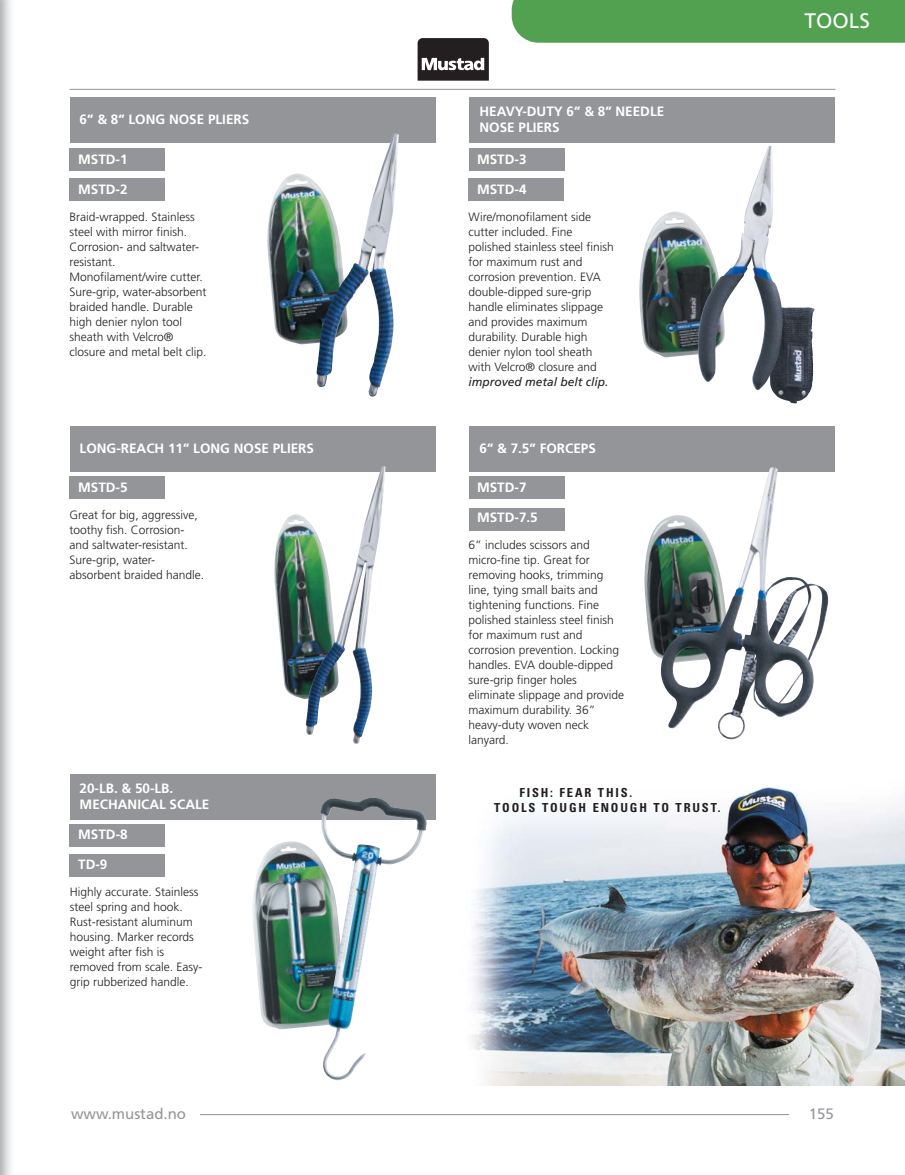
<style>
.page{position:relative;width:905px;height:1175px;background:#fff}
.page>*{position:absolute;margin:0;border:0;box-sizing:border-box;transform-origin:0 0}
.t1{font:21px "Frutiger";color:#fff}
.t2{font:15px "Frutiger";color:#939598}
.t3{font:700 13.5px/16.2px "Frutiger";color:#fff}
.t4{font:700 condensed 12.45px/15.5px "Univers";letter-spacing:.15em;color:#231f20}
.t5{font:300 12px/15px "Frutiger";color:#231f20}
.t6{font:italic 12px "Frutiger";color:#231f20}
</style>
<div class="page">
<div style="left:469px;top:508px;width:95px;height:22px;background:#939598"></div>
<div style="left:468px;top:178px;width:95px;height:23px;background:#939598"></div>
<div style="left:469px;top:148px;width:95px;height:23px;background:#939598"></div>
<div style="left:70px;top:824px;width:95px;height:23px;background:#939598"></div>
<div style="left:70px;top:854px;width:95px;height:23px;background:#939598"></div>
<div style="left:70px;top:775px;width:365px;height:45px;background:#939598"></div>
<div style="left:70px;top:476px;width:95px;height:23px;background:#939598"></div>
<div style="left:70px;top:178px;width:95px;height:23px;background:#939598"></div>
<div style="left:70px;top:148px;width:95px;height:23px;background:#939598"></div>
<div style="left:70px;top:98px;width:365px;height:45px;background:#939598"></div>
<div style="left:469px;top:98px;width:366px;height:45px;background:#939598"></div>
<div style="left:70px;top:427px;width:365px;height:45px;background:#939598"></div>
<div style="left:469px;top:476px;width:95px;height:23px;background:#939598"></div>
<div style="left:469px;top:427px;width:366px;height:45px;background:#939598"></div>
<svg style="left:417px;top:38px;width:72px;height:43px;background:#494546"></svg>
<hr style="left:70px;top:1114px;width:765px;height:1px;background:#939598">
<div style="left:70px;top:1106px;width:130px;height:21px;background:#fff"></div>
<div style="left:788px;top:1106px;width:47px;height:21px;background:#fff"></div>
<div style="left:511px;top:0;width:393px;height:43px;background:#51a150"></div>
<img style="left:639px;top:211px;width:57px;height:146px">
<img style="left:772px;top:307px;width:42px;height:96px">
<img style="left:696px;top:145px;width:88px;height:245px">
<img style="left:274px;top:514px;width:31px;height:185px">
<img style="left:305px;top:466px;width:80px;height:278px">
<img style="left:252px;top:841px;width:68px;height:188px">
<img style="left:320px;top:798px;width:107px;height:283px">
<img style="left:267px;top:173px;width:49px;height:171px">
<img style="left:316px;top:133px;width:83px;height:264px">
<img style="left:472px;top:729px;width:432px;height:356px">
<img style="left:719px;top:584px;width:109px;height:154px">
<img style="left:644px;top:525px;width:14px;height:132px">
<img style="left:658px;top:467px;width:156px;height:262px">
<hr style="left:70px;top:89px;width:765px;height:1px;background:#939598">
<p class="t3" style="left:80px;top:112px;width:171px">6” &amp; 8” LONG NOSE PLIERS</p>
<p class="t3" style="left:479px;top:104px;width:186px">HEAVY-DUTY 6” &amp; 8” NEEDLE<br>NOSE PLIERS</p>
<p class="t3" style="left:78px;top:152px;width:51px">MSTD-1</p>
<p class="t3" style="left:78px;top:182px;width:51px">MSTD-2</p>
<p class="t5" style="left:70px;top:210px;width:138px">Braid-wrapped. Stainless steel with mirror finish.<br>Corrosion- and saltwater&shy;resistant.<br>Monofilament/wire cutter.<br>Sure-grip, water-absorbent braided handle. Durable high denier nylon tool sheath with Velcro® closure and metal belt clip.</p>
<p class="t3" style="left:477px;top:152px;width:51px">MSTD-3</p>
<p class="t3" style="left:477px;top:182px;width:51px">MSTD-4</p>
<p class="t5" style="left:468px;top:210px;width:147px">Wire/monofilament side cutter included. Fine polished stainless steel finish for maximum rust and corrosion prevention. EVA double-dipped sure-grip handle eliminates slippage and provides maximum durability. Durable high denier nylon tool sheath with Velcro® closure and</p>
<p class="t6" style="left:468px;top:377px;width:141px">improved metal belt clip.</p>
<p class="t3" style="left:80px;top:441px;width:236px">LONG-REACH 11” LONG NOSE PLIERS</p>
<p class="t3" style="left:479px;top:441px;width:118px">6” &amp; 7.5” FORCEPS</p>
<p class="t3" style="left:78px;top:480px;width:51px">MSTD-5</p>
<p class="t5" style="left:70px;top:508px;width:136px">Great for big, aggressive, toothy fish. Corrosion&shy;and saltwater-resistant.<br>Sure-grip, water&shy;absorbent braided handle.</p>
<p class="t3" style="left:80px;top:781px;width:131px">20-LB. &amp; 50-LB.<br>MECHANICAL SCALE</p>
<p class="t3" style="left:78px;top:827px;width:51px">MSTD-8</p>
<p class="t3" style="left:78px;top:857px;width:31px">TD-9</p>
<p class="t5" style="left:70px;top:885px;width:134px">Highly accurate. Stainless steel spring and hook.<br>Rust-resistant aluminum housing. Marker records weight after fish is removed from scale. Easy&shy;grip rubberized handle.</p>
<p class="t3" style="left:477px;top:480px;width:51px">MSTD-7</p>
<p class="t3" style="left:477px;top:510px;width:62px">MSTD-7.5</p>
<p class="t5" style="left:468px;top:538px;width:157px">6” includes scissors and micro-fine tip. Great for removing hooks, trimming line, tying small baits and tightening functions. Fine polished stainless steel finish for maximum rust and corrosion prevention. Locking handles. EVA double-dipped sure-grip finger holes eliminate slippage and provide maximum durability. 36” heavy-duty woven neck lanyard.</p>
<p class="t4" style="left:494px;top:786px;width:228px;text-indent:25px">FISH: FEAR THIS.<br>TOOLS TOUGH ENOUGH TO TRUST.</p>
<h1 class="t1" style="left:804px;top:12px;width:67px">TOOLS</h1>
<p class="t2" style="left:71px;top:1107px;width:116px">www.mustad.no</p>
<p class="t2" style="left:808px;top:1107px;width:26px">155</p>
</div>
